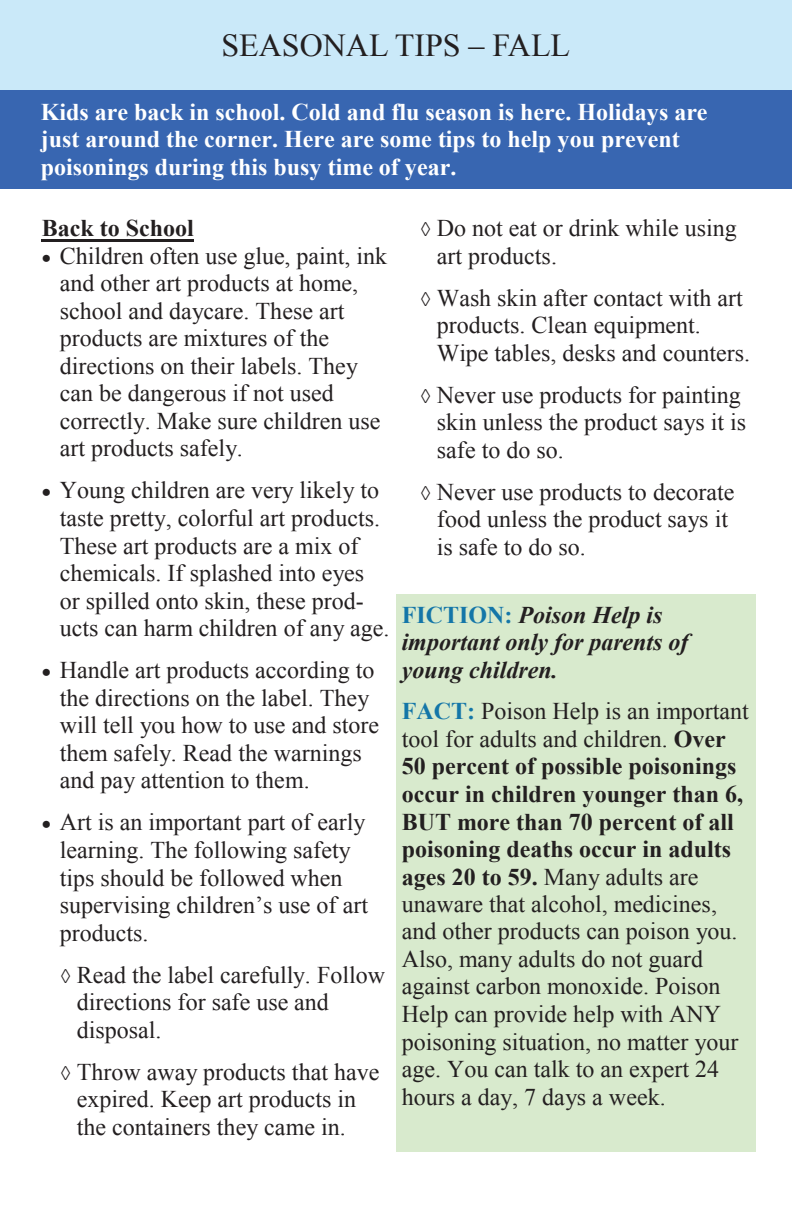
<style>
.page{position:relative;width:792px;height:1224px;background:#fff}
.page>*{position:absolute;margin:0;border:0;box-sizing:border-box;transform-origin:0 0}
.t1{font:32px "Times New Roman";color:#231f20}
.t2{font:24px/27.6px "Times New Roman";color:#231f20}
.t3{font:700 24px/27.6px "Times New Roman";color:#fff}
.t4{font:italic 700 24px/27.2px "Times New Roman";color:#231f20}
.t5{font:700 24px "Times New Roman";color:#231f20}
.s1{font-style:normal;color:#1476a8}
.s2{font-weight:700;color:#1476a8}
.s3{font-weight:700}
</style>
<div class="page">
<div style="left:0;top:0;width:792px;height:90px;background:#cae9f9"></div>
<div style="left:0;top:90px;width:792px;height:99px;background:#3866b1"></div>
<hr style="left:42px;top:239px;width:152px;height:2px;background:#231f20">
<div style="left:396px;top:594px;width:360px;height:558px;background:#d8eacd"></div>
<h1 class="t1" style="left:222px;top:27px;width:350px">SEASONAL TIPS – FALL</h1>
<p class="t3" style="left:41px;top:98px;width:668px">Kids are back in school. Cold and flu season is here. Holidays are just around the corner. Here are some tips to help you prevent poisonings during this busy time of year.</p>
<p class="t5" style="left:42px;top:215px;width:154px">Back to School</p>
<p class="t2" style="left:60px;top:242px;width:329px">Children often use glue, paint, ink and other art products at home, school and daycare. These art products are mixtures of the directions on their labels. They can be dangerous if not used correctly. Make sure children use art products safely.</p>
<p class="t2" style="left:60px;top:477px;width:331px">Young children are very likely to taste pretty, colorful art products.<br>These art products are a mix of chemicals. If splashed into eyes or spilled onto skin, these prod&shy;ucts can harm children of any age.</p>
<p class="t2" style="left:60px;top:656px;width:321px">Handle art products according to the directions on the label. They will tell you how to use and store them safely. Read the warnings and pay attention to them.</p>
<p class="t2" style="left:60px;top:808px;width:310px">Art is an important part of early learning. The following safety tips should be followed when supervising children’s use of art products.</p>
<p class="t2" style="left:77px;top:961px;width:310px;text-indent:-16px">○ Read the label carefully. Follow directions for safe use and disposal.</p>
<p class="t2" style="left:77px;top:1058px;width:304px;text-indent:-16px">○ Throw away products that have expired. Keep art products in the containers they came in.</p>
<p class="t2" style="left:437px;top:214px;width:302px;text-indent:-16px">○ Do not eat or drink while using art products.</p>
<p class="t2" style="left:437px;top:284px;width:315px;text-indent:-16px">○ Wash skin after contact with art products. Clean equipment.<br>Wipe tables, desks and counters.</p>
<p class="t2" style="left:437px;top:381px;width:311px;text-indent:-16px">○ Never use products for painting skin unless the product says it is safe to do so.</p>
<p class="t2" style="left:437px;top:478px;width:299px;text-indent:-16px">○ Never use products to decorate food unless the product says it is safe to do so.</p>
<p class="t4" style="left:402px;top:601px;width:288px"><span class="s1">FICTION:</span> Poison Help is important only for parents of young children.</p>
<p class="t2" style="left:402px;top:697px;width:349px"><span class="s2">FACT:</span> Poison Help is an important tool for adults and children. <span class="s3">Over<br>50 percent of possible poisonings occur in children younger than 6,<br>BUT more than 70 percent of all poisoning deaths occur in adults ages 20 to 59.</span> Many adults are unaware that alcohol, medicines, and other products can poison you.<br>Also, many adults do not guard against carbon monoxide. Poison<br>Help can provide help with ANY poisoning situation, no matter your age. You can talk to an expert 24 hours a day, 7 days a week.</p>
</div>
